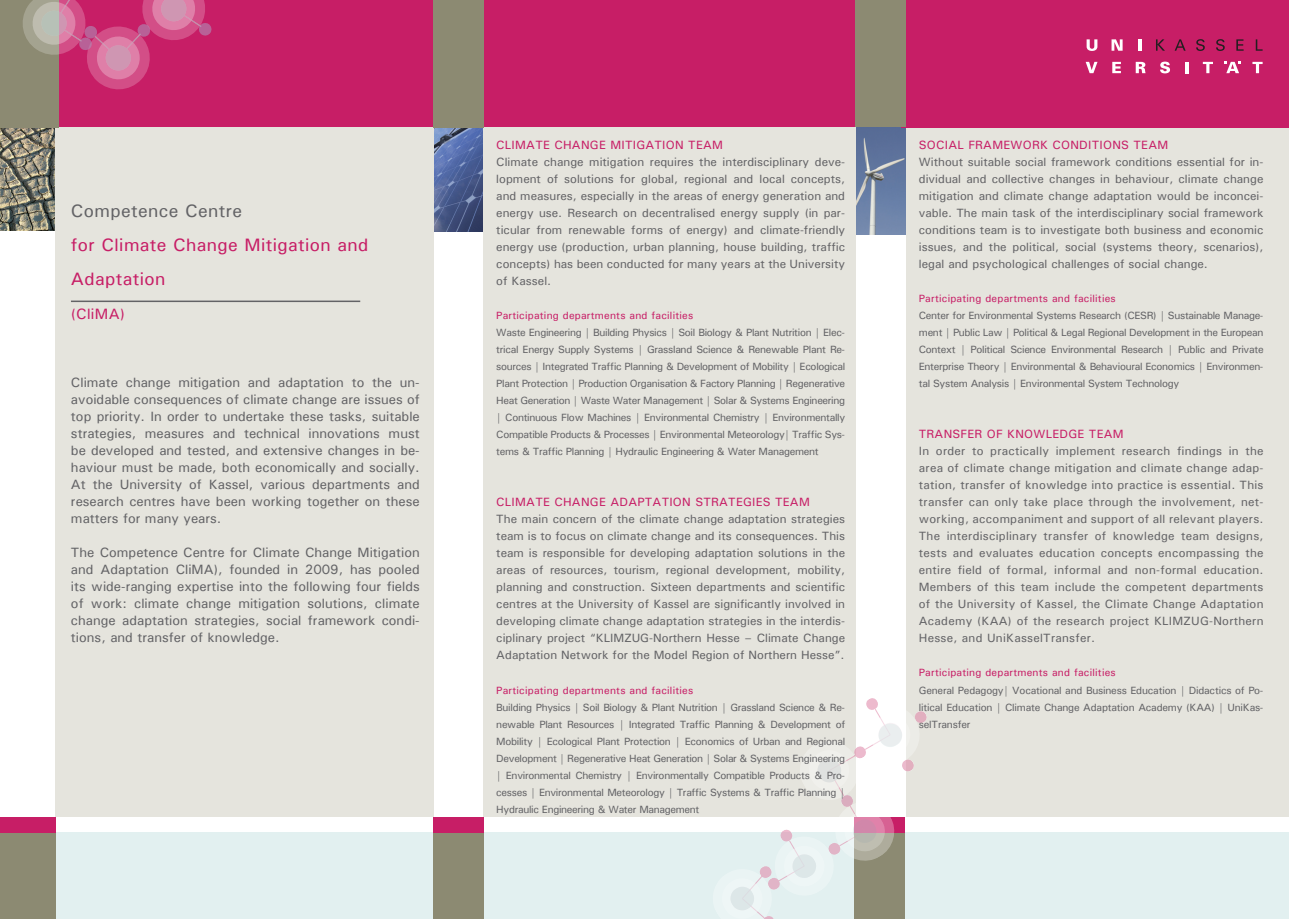
<style>
.page{position:relative;width:1289px;height:919px;background:#fff}
.page>*{position:absolute;margin:0;border:0;box-sizing:border-box;transform-origin:0 0}
.t1{font:500 18px/34px "Univers";letter-spacing:.02em;color:#c71e66}
.t2{font:500 18px "Univers";letter-spacing:.02em;color:#636366}
.t3{font:500 15px "Univers";letter-spacing:.02em;color:#c71e66}
.t4{font:500 13.5px/17px "Univers";color:#636366;text-align:justify}
.t5{font:500 12px/17px "Univers";color:#636366;text-align:justify}
.t6{font:500 12px "Univers";letter-spacing:.02em;color:#c71e66}
.t7{font:500 10.5px/17px "Univers";letter-spacing:-.03em;color:#636366;text-align:justify}
.t8{font:500 10.5px "Univers";letter-spacing:.02em;color:#c71e66}
</style>
<div class="page">
<img style="left:434px;top:127px;width:49px;height:105px">
<img style="left:855px;top:128px;width:51px;height:106px">
<div style="left:483px;top:113px;width:372px;height:703px;background:#e5e4dd"></div>
<div style="left:472px;top:0;width:395px;height:127px;background:#c71e66"></div>
<div style="left:5px;top:832px;width:1283px;height:86px;background:#e2f0f0"></div>
<div style="left:0;top:824px;width:55px;height:94px;background:#8c8a72"></div>
<div style="left:434px;top:825px;width:50px;height:93px;background:#8c8a72"></div>
<div style="left:0;top:816px;width:55px;height:16px;background:#c71e66"></div>
<img style="left:0;top:127px;width:55px;height:103px">
<div style="left:906px;top:109px;width:382px;height:707px;background:#e5e4dd"></div>
<div style="left:55px;top:95px;width:379px;height:721px;background:#e5e4dd"></div>
<div style="left:901px;top:0;width:387px;height:127px;background:#c71e66"></div>
<svg style="left:1085px;top:62px;width:12px;height:11px"></svg>
<svg style="left:1112px;top:62px;width:8px;height:11px"></svg>
<svg style="left:1135px;top:62px;width:10px;height:11px"></svg>
<svg style="left:1160px;top:62px;width:9px;height:11px"></svg>
<svg style="left:1185px;top:62px;width:3px;height:11px"></svg>
<svg style="left:1202px;top:62px;width:10px;height:11px"></svg>
<svg style="left:1252px;top:62px;width:10px;height:11px"></svg>
<svg style="left:1086px;top:39px;width:11px;height:12px"></svg>
<svg style="left:1111px;top:39px;width:11px;height:12px"></svg>
<svg style="left:1138px;top:39px;width:3px;height:12px"></svg>
<svg style="left:1156px;top:39px;width:8px;height:12px"></svg>
<svg style="left:1174px;top:39px;width:11px;height:12px"></svg>
<svg style="left:1196px;top:39px;width:8px;height:12px"></svg>
<svg style="left:1216px;top:39px;width:8px;height:12px"></svg>
<svg style="left:1236px;top:39px;width:7px;height:12px"></svg>
<svg style="left:1255px;top:39px;width:7px;height:12px"></svg>
<svg style="left:1224px;top:61px;width:17px;height:12px"></svg>
<div style="left:50px;top:0;width:392px;height:127px;background:#c71e66"></div>
<div style="left:434px;top:0;width:50px;height:127px;background:#8c8a72"></div>
<div style="left:855px;top:0;width:50px;height:127px;background:#8c8a72"></div>
<div style="left:0;top:0;width:59px;height:127px;background:#8c8a72"></div>
<svg style="left:23px;top:0;width:189px;height:90px"></svg>
<hr style="left:71px;top:300px;width:289px;height:2px;background:#636366">
<div style="left:434px;top:817px;width:50px;height:15px;background:#c71e66"></div>
<svg style="left:709px;top:697px;width:218px;height:221px"></svg>
<h1 class="t2" style="left:71px;top:199px;width:173px">Competence Centre</h1>
<h1 class="t1" style="left:71px;top:227px;width:299px">for Climate Change Mitigation and<br>Adaptation</h1>
<p class="t3" style="left:71px;top:304px;width:56px">(CliMA)</p>
<p class="t4" style="left:71px;top:374px;width:350px">Climate change mitigation and adaptation to the un&shy;avoidable consequences of climate change are issues of top priority. In order to undertake these tasks, suitable strategies, measures and technical innovations must be developed and tested, and extensive changes in be&shy;haviour must be made, both economically and socially.<br>At the University of Kassel, various departments and research centres have been working together on these matters for many years.</p>
<p class="t4" style="left:71px;top:544px;width:350px">The Competence Centre for Climate Change Mitigation and Adaptation CliMA), founded in 2009, has pooled its wide-ranging expertise into the following four fields of work: climate change mitigation solutions, climate change adaptation strategies, social framework condi&shy;tions, and transfer of knowledge.</p>
<p class="t6" style="left:496px;top:137px;width:17px">Climate</p>
<p class="t6" style="left:554px;top:137px;width:18px">Change</p>
<p class="t6" style="left:610px;top:137px;width:19px">Mitigation</p>
<p class="t6" style="left:688px;top:137px;width:18px">Team</p>
<p class="t5" style="left:496px;top:153px;width:350px">Climate change mitigation requires the interdisciplinary deve&shy;lopment of solutions for global, regional and local concepts, and measures, especially in the areas of energy generation and energy use. Research on decentralised energy supply (in par&shy;ticular from renewable forms of energy) and climate-friendly energy use (production, urban planning, house building, traffic concepts) has been conducted for many years at the University of Kassel.</p>
<p class="t8" style="left:496px;top:309px;width:198px">Participating departments and facilities</p>
<p class="t7" style="left:496px;top:324px;width:350px">Waste Engineering | Building Physics | Soil Biology &amp; Plant Nutrition | Elec&shy;trical Energy Supply Systems | Grassland Science &amp; Renewable Plant Re&shy;sources | Integrated Traffic Planning &amp; Development of Mobility | Ecological Plant Protection | Production Organisation &amp; Factory Planning | Regenerative Heat Generation | Waste Water Management | Solar &amp; Systems Engineering | Continuous Flow Machines | Environmental Chemistry | Environmentally Compatible Products &amp; Processes | Environmental Meteorology| Traffic Sys&shy;tems &amp; Traffic Planning | Hydraulic Engineering &amp; Water Management</p>
<p class="t6" style="left:496px;top:494px;width:17px">Climate</p>
<p class="t6" style="left:554px;top:494px;width:18px">Change</p>
<p class="t6" style="left:610px;top:494px;width:18px">Adaptation</p>
<p class="t6" style="left:695px;top:494px;width:17px">Strategies</p>
<p class="t6" style="left:775px;top:494px;width:18px">Team</p>
<p class="t5" style="left:496px;top:510px;width:350px">The main concern of the climate change adaptation strategies team is to focus on climate change and its consequences. This team is responsible for developing adaptation solutions in the areas of resources, tourism, regional development, mobility, planning and construction. Sixteen departments and scientific centres at the University of Kassel are significantly involved in developing climate change adaptation strategies in the interdis&shy;ciplinary project “KLIMZUG-Northern Hesse – Climate Change Adaptation Network for the Model Region of Northern Hesse”.</p>
<p class="t8" style="left:496px;top:683px;width:198px">Participating departments and facilities</p>
<p class="t7" style="left:496px;top:698px;width:350px">Building Physics | Soil Biology &amp; Plant Nutrition | Grassland Science &amp; Re&shy;newable Plant Resources | Integrated Traffic Planning &amp; Development of Mobility | Ecological Plant Protection | Economics of Urban and Regional Development | Regenerative Heat Generation | Solar &amp; Systems Engineering | Environmental Chemistry | Environmentally Compatible Products &amp; Pro&shy;cesses | Environmental Meteorology | Traffic Systems &amp; Traffic Planning | Hydraulic Engineering &amp; Water Management</p>
<p class="t6" style="left:918px;top:137px;width:17px">Social</p>
<p class="t6" style="left:968px;top:137px;width:17px">Framework</p>
<p class="t6" style="left:1052px;top:137px;width:18px">Conditions</p>
<p class="t6" style="left:1133px;top:137px;width:18px">Team</p>
<p class="t5" style="left:918px;top:153px;width:346px">Without suitable social framework conditions essential for in&shy;dividual and collective changes in behaviour, climate change mitigation and climate change adaptation would be inconcei&shy;vable. The main task of the interdisciplinary social framework conditions team is to investigate both business and economic issues, and the political, social (systems theory, scenarios), legal and psychological challenges of social change.</p>
<p class="t8" style="left:918px;top:292px;width:198px">Participating departments and facilities</p>
<p class="t7" style="left:918px;top:307px;width:346px">Center for Environmental Systems Research (CESR) | Sustainable Manage&shy;ment | Public Law | Political &amp; Legal Regional Development in the European Context | Political Science Environmental Research | Public and Private Enterprise Theory | Environmental &amp; Behavioural Economics | Environmen&shy;tal System Analysis | Environmental System Technology</p>
<p class="t6" style="left:918px;top:426px;width:17px">Transfer</p>
<p class="t6" style="left:986px;top:426px;width:39px">of Knowledge</p>
<p class="t6" style="left:1088px;top:426px;width:18px">Team</p>
<p class="t5" style="left:918px;top:442px;width:346px">In order to practically implement research findings in the area of climate change mitigation and climate change adap&shy;tation, transfer of knowledge into practice is essential. This transfer can only take place through the involvement, net&shy;working, accompaniment and support of all relevant players.<br>The interdisciplinary transfer of knowledge team designs, tests and evaluates education concepts encompassing the entire field of formal, informal and non-formal education.<br>Members of this team include the competent departments of the University of Kassel, the Climate Change Adaptation Academy (KAA) of the research project KLIMZUG-Northern Hesse, and UniKasselTransfer.</p>
<p class="t8" style="left:918px;top:666px;width:198px">Participating departments and facilities</p>
<p class="t7" style="left:918px;top:681px;width:346px">General Pedagogy| Vocational and Business Education | Didactics of Po&shy;litical Education | Climate Change Adaptation Academy (KAA) | UniKas&shy;selTransfer</p>
</div>
